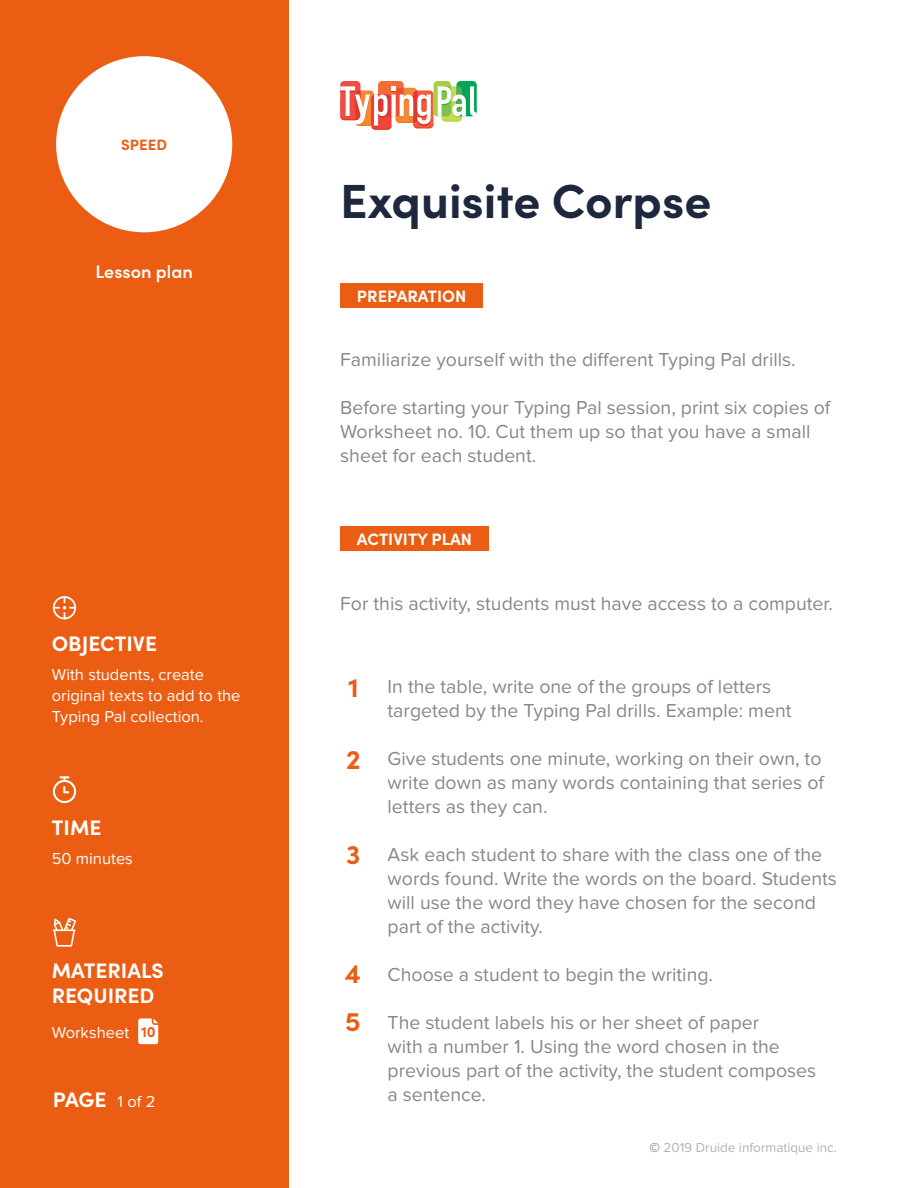
<style>
.page{position:relative;width:918px;height:1188px;background:#fff}
.page>*{position:absolute;margin:0;border:0;box-sizing:border-box;transform-origin:0 0}
.t1{font:700 48px "Sofia Pro";color:#1d273d}
.t2{font:700 27px/48.2px "Sofia Pro";color:#eb5d13}
.t3{font:700 21px/25.2px "Sofia Pro";color:#fff}
.t4{font:19.5px/24px "Proxima Nova Soft";color:#878787}
.t5{font:600 18px "Sofia Pro";color:#fff}
.t6{font:16.5px/21px "Proxima Nova Soft";color:#fff}
.t7{font:700 16.5px "Sofia Pro";color:#fff}
.t8{font:700 15px "Sofia Pro";color:#eb5d13}
.t9{font:13.5px "Proxima Nova Soft";color:#b3b2b2}
.s1{font-family:"Sofia Pro";font-weight:700;font-size:15px;color:#eb5d13}
.s2{font-family:"Proxima Nova Soft";font-weight:400;font-size:16.5px}
.s3{font-family:"Sofia Pro";font-weight:700;font-size:27px;color:#eb5d13}
.s4{font-weight:700;color:#706f6f}
</style>
<div class="page">
<div style="left:0;top:0;width:288px;height:1188px;background:#eb5d13"></div>
<div style="left:56px;top:56px;width:176px;height:176px;background:#fff;border-radius:50%"></div>
<svg style="left:53px;top:776px;width:23px;height:27px"></svg>
<svg style="left:53px;top:596px;width:23px;height:23px"></svg>
<svg style="left:53px;top:918px;width:23px;height:29px"></svg>
<svg style="left:138px;top:1018px;width:20px;height:26px"></svg>
<div style="left:340px;top:526px;width:149px;height:25px;background:#eb5d13"></div>
<div style="left:340px;top:283px;width:143px;height:25px;background:#eb5d13"></div>
<div style="left:340px;top:81px;width:20px;height:39px;background:#f04c43;border-radius:4px"></div>
<div style="left:378px;top:81px;width:26px;height:35px;background:#f16d37;border-radius:4px"></div>
<div style="left:433px;top:81px;width:18px;height:35px;background:#a8d047;border-radius:4px"></div>
<div style="left:456px;top:81px;width:21px;height:35px;background:#00a556;border-radius:4px"></div>
<svg style="left:340px;top:86px;width:137px;height:44px"></svg>
<p class="t8" style="left:121px;top:133px;width:47px">SPEED</p>
<p class="t5" style="left:95px;top:258px;width:99px">Lesson plan</p>
<p class="t3" style="left:52px;top:629px;width:107px">OBJECTIVE</p>
<p class="t6" style="left:52px;top:664px;width:190px">With students, create original texts to add to the<br>Typing Pal collection.</p>
<p class="t3" style="left:52px;top:813px;width:51px">TIME</p>
<p class="t6" style="left:52px;top:848px;width:83px">50 minutes</p>
<p class="t3" style="left:52px;top:956px;width:113px">MATERIALS<br>REQUIRED</p>
<p class="t6" style="left:52px;top:1022px;width:105px">Worksheet <span class="s1">10</span></p>
<p class="t3" style="left:53px;top:1085px;width:104px">PAGE <span class="s2">1 of 2</span></p>
<h1 class="t1" style="left:340px;top:164px;width:373px">Exquisite Corpse</h1>
<p class="t7" style="left:357px;top:283px;width:111px">PREPARATION</p>
<p class="t4" style="left:340px;top:348px;width:457px">Familiarize yourself with the different Typing Pal drills.</p>
<p class="t4" style="left:340px;top:396px;width:492px">Before starting your Typing Pal session, print six copies of<br>Worksheet no. 10. Cut them up so that you have a small sheet for each student.</p>
<p class="t7" style="left:357px;top:526px;width:117px">ACTIVITY PLAN</p>
<p class="t4" style="left:340px;top:591px;width:494px">For this activity, students must have access to a computer.</p>
<p class="t4" style="left:388px;top:674px;width:405px;text-indent:-39px"><span class="s3">1</span> In the table, write one of the groups of letters targeted by the Typing Pal drills. Example: ment</p>
<p class="t4" style="left:388px;top:746px;width:438px">Give students one minute, working on their own, to write down as many words containing that series of letters as they can.</p>
<p class="t4" style="left:388px;top:842px;width:451px">Ask each student to share with the class one of the words found. Write the words on the board. Students will use the word they have chosen for the second part of the activity.</p>
<p class="t4" style="left:388px;top:962px;width:327px">Choose a student to begin the writing.</p>
<p class="t4" style="left:388px;top:1010px;width:430px">The student labels his or her sheet of paper<br>with a number 1. Using the word chosen in the previous part of the activity, the student composes a sentence.</p>
<h2 class="t2" style="left:346px;top:733px;width:16px">2</h2>
<h2 class="t2" style="left:346px;top:828px;width:16px">3</h2>
<h2 class="t2" style="left:345px;top:947px;width:18px">4<br>5</h2>
<p class="t9" style="left:650px;top:1140px;width:189px"><span class="s4">©</span> 2019 Druide informatique inc.</p>
</div>
